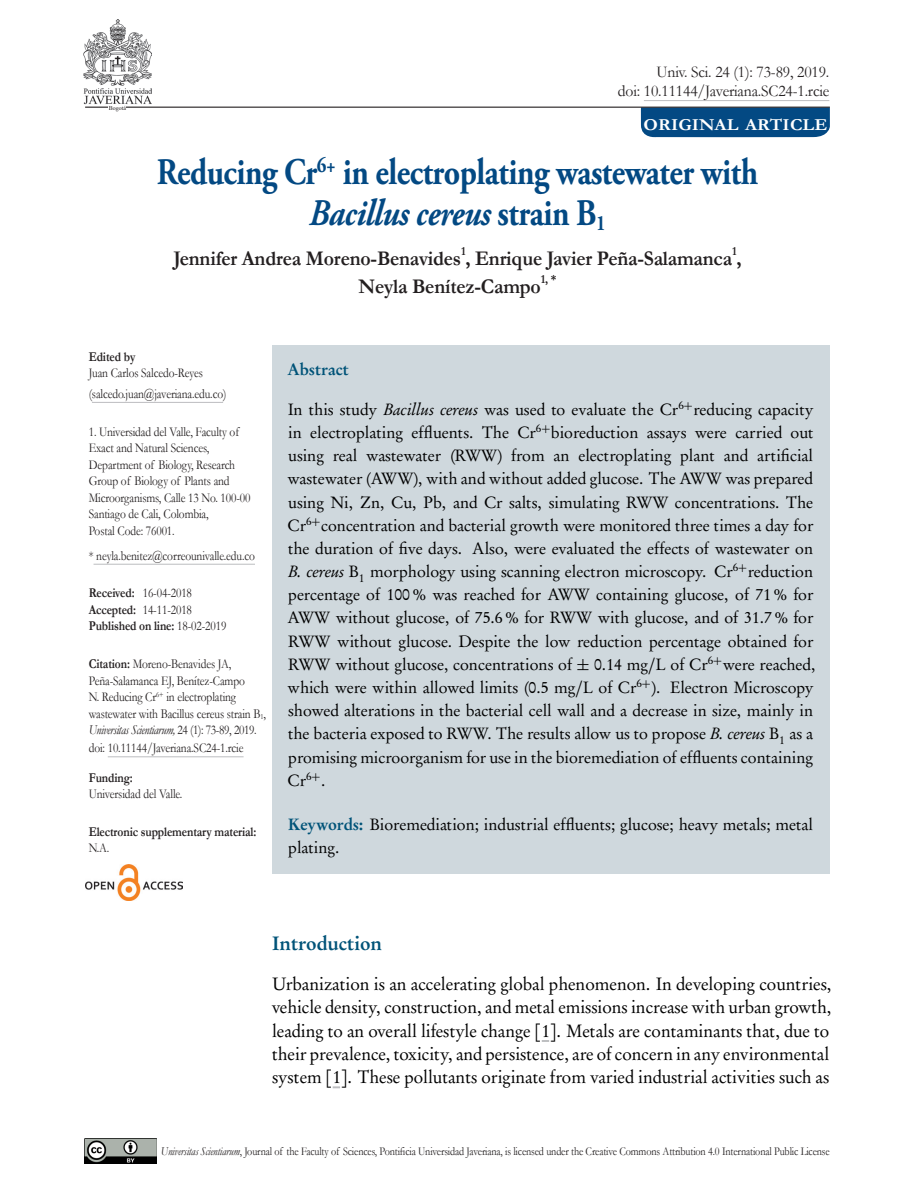
<style>
.page{position:relative;width:915px;height:1191px;background:#fff}
.page>*{position:absolute;margin:0;border:0;box-sizing:border-box;transform-origin:0 0}
.Titulos1{font:700 37.5px/40.5px "Adobe Garamond Pro";letter-spacing:-.015em;color:#034983;text-align:center;scale:.85 1}
.SUBTitulos{font:700 21px "Garamond";letter-spacing:-.01em;color:#231f20;scale:.94 1}
.t1{font:500 19.5px "Garamond No 8";color:#005378}
.t2{font:18px/23.2px "Garamond No 8";color:#000}
.Titulos1-2{font:700 16.8px "Garamond";letter-spacing:.005em;color:#fff;scale:1.09 1}
.t3{font:16.5px/23.2px "Garamond No 8";color:#000}
.TEXTOcorrido{font:16.5px/19.5px "Garamond";letter-spacing:-.01em;color:#231f20;text-align:right;scale:.95 1}
.t4{font:500 16.5px "Garamond No 8";color:#005378}
.t5{font:13.5px/16.5px "Garamond";letter-spacing:-.01em;color:#231f20;scale:.85 1}
.t6{font:700 13.5px/16.5px "Garamond";letter-spacing:-.01em;color:#231f20;scale:.85 1}
.SUBTitulos-2{font:700 12.3px "Garamond";color:#231f20;scale:.94 1}
.TEXTOcorrido-2{font:12px "Garamond";letter-spacing:-.01em;color:#231f20;scale:.85 1}
.t7{font:6px "Times New Roman";color:#231f20}
.s1{font-style:italic}
.s2{font-weight:400}
.s3{font-weight:700}
.s4{font-family:"Math Design GM Regular T1 10"}
.s5{font-weight:500;color:#005378}
</style>
<div class="page">
<div style="left:640px;top:108px;width:189px;height:30px;background:#034983"></div>
<img style="left:84px;top:20px;width:68px;height:84px">
<img style="left:84px;top:1138px;width:72px;height:25px">
<hr style="left:85px;top:107px;width:744px;height:1px;background:#231f20">
<img style="left:85px;top:864px;width:98px;height:36px">
<hr style="left:643px;top:100px;width:186px;height:1px;background:#bcbdc0">
<div style="left:108px;top:104px;width:18px;height:7px;background:#fff"></div>
<div style="left:272px;top:345px;width:556px;height:528px;background:#cfd8dd"></div>
<hr style="left:108px;top:756px;width:135px;height:1px;background:#bcbdc0">
<hr style="left:93px;top:564px;width:162px;height:1px;background:#bcbdc0">
<hr style="left:92px;top:402px;width:131px;height:1px;background:#bcbdc0">
<p class="t7" style="left:109px;top:103px;width:19px">Bogotá</p>
<p class="TEXTOcorrido" style="left:617px;top:61px;width:224px">Univ. Sci. 24 (1): 73-89, 2019.<br>doi: 10.11144/Javeriana.SC24-1.rcie</p>
<p class="Titulos1-2" style="left:643px;top:113px;width:170px">ORIGINAL ARTICLE</p>
<p class="Titulos1" style="left:157px;top:153px;width:708px">Reducing Cr<sup>6+</sup> in electroplating wastewater with<br><span class="s1">Bacillus cereus</span> strain B<sub>1</sub></p>
<p class="SUBTitulos-2" style="left:461px;top:242px;width:6px">1</p>
<p class="SUBTitulos-2" style="left:731px;top:242px;width:6px">1</p>
<p class="SUBTitulos" style="left:358px;top:272px;width:195px">Neyla Benítez-Campo</p>
<p class="SUBTitulos-2" style="left:540px;top:271px;width:18px">1, *</p>
<p class="SUBTitulos" style="left:173px;top:244px;width:605px">Jennifer Andrea Moreno-Benavides , Enrique Javier Peña-Salamanca ,</p>
<p class="t6" style="left:89px;top:348px;width:56px">Edited by</p>
<p class="t5" style="left:89px;top:362px;width:163px;line-height:20.7px">Juan Carlos Salcedo-Reyes (salcedo.juan@javeriana.edu.co)</p>
<p class="t5" style="left:89px;top:423px;width:192px">1. Universidad del Valle, Faculty of<br>Exact and Natural Sciences,<br>Department of Biology, Research<br>Group of Biology of Plants and<br>Microorganisms, Calle 13 No. 100-00<br>Santiago de Cali, Colombia,<br>Postal Code: 76001.</p>
<p class="t5" style="left:89px;top:547px;width:197px">* neyla.benitez@correounivalle.edu.co</p>
<p class="t6" style="left:89px;top:585px;width:163px">Received: <span class="s2">16-04-2018<br></span>Accepted: <span class="s2">14-11-2018<br></span>Published on line: <span class="s2">18-02-2019</span></p>
<p class="t5" style="left:89px;top:655px;width:210px"><span class="s3">Citation:</span> Moreno-Benavides JA, Peña-Salamanca EJ, Benítez-Campo<br>N. Reducing Cr<sup>6+</sup> in electroplating wastewater with Bacillus cereus strain B<sub>1</sub>, <span class="s1">Universitas Scientiarum,</span> 24 (1): 73-89, 2019.</p>
<p class="t5" style="left:89px;top:739px;width:184px">doi: 10.11144/Javeriana.SC24-1.rcie</p>
<p class="t6" style="left:89px;top:769px;width:53px">Funding:</p>
<p class="t5" style="left:89px;top:785px;width:112px">Universidad del Valle.</p>
<p class="t6" style="left:89px;top:823px;width:199px">Electronic supplementary material:</p>
<p class="t5" style="left:89px;top:839px;width:26px">N.A.</p>
<p class="t4" style="left:287px;top:362px;width:63px">Abstract</p>
<p class="t3" style="left:287px;top:399px;width:527px;text-align:justify">In this study <span class="s1">Bacillus cereus</span> was used to evaluate the Cr<sup>6</sup><sup>+</sup>reducing capacity in electroplating effluents. The Cr<sup>6</sup><sup>+</sup>bioreduction assays were carried out using real wastewater (RWW) from an electroplating plant and artificial wastewater (AWW), with and without added glucose. The AWW was prepared using Ni, Zn, Cu, Pb, and Cr salts, simulating RWW concentrations. The Cr<sup>6</sup><sup>+</sup>concentration and bacterial growth were monitored three times a day for the duration of five days. Also, were evaluated the effects of wastewater on <span class="s1">B. cereus</span> B<sub>1</sub> morphology using scanning electron microscopy. Cr<sup>6</sup><sup>+</sup>reduction percentage of 100 % was reached for AWW containing glucose, of 71 % for AWW without glucose, of 75.6 % for RWW with glucose, and of 31.7 % for RWW without glucose. Despite the low reduction percentage obtained for RWW without glucose, concentrations of</p>
<p class="t3" style="left:287px;top:654px;width:529px;text-indent:306px">0.14 mg<span class="s4">/</span>L of Cr<sup>6</sup><sup>+</sup>were reached, which were within allowed limits (0.5 mg<span class="s4">/</span>L of Cr<sup>6</sup><sup>+</sup>). Electron Microscopy showed alterations in the bacterial cell wall and a decrease in size, mainly in the bacteria exposed to RWW. The results allow us to propose <span class="s1">B. cereus</span> B<sub>1</sub> as a promising microorganism for use in the bioremediation of effluents containing Cr<sup>6</sup><sup>+</sup>.</p>
<p class="t3" style="left:288px;top:814px;width:526px"><span class="s5">Keywords:</span> Bioremediation; industrial effluents; glucose; heavy metals; metal plating.</p>
<p class="t1" style="left:272px;top:935px;width:111px">Introduction</p>
<p class="t2" style="left:271px;top:974px;width:561px">Urbanization is an accelerating global phenomenon. In developing countries, vehicle density, construction, and metal emissions increase with urban growth, leading to an overall lifestyle change <span class="s4">[</span>1<span class="s4">]</span>. Metals are contaminants that, due to their prevalence, toxicity, and persistence, are of concern in any environmental system <span class="s4">[</span>1<span class="s4">]</span>. These pollutants originate from varied industrial activities such as</p>
<p class="TEXTOcorrido-2" style="left:161px;top:1143px;width:788px"><span class="s1">Universitas Scientiarum</span>, Journal of the Faculty of Sciences, Pontificia Universidad Javeriana, is licensed under the Creative Commons Attribution 4.0 International Public License</p>
</div>
